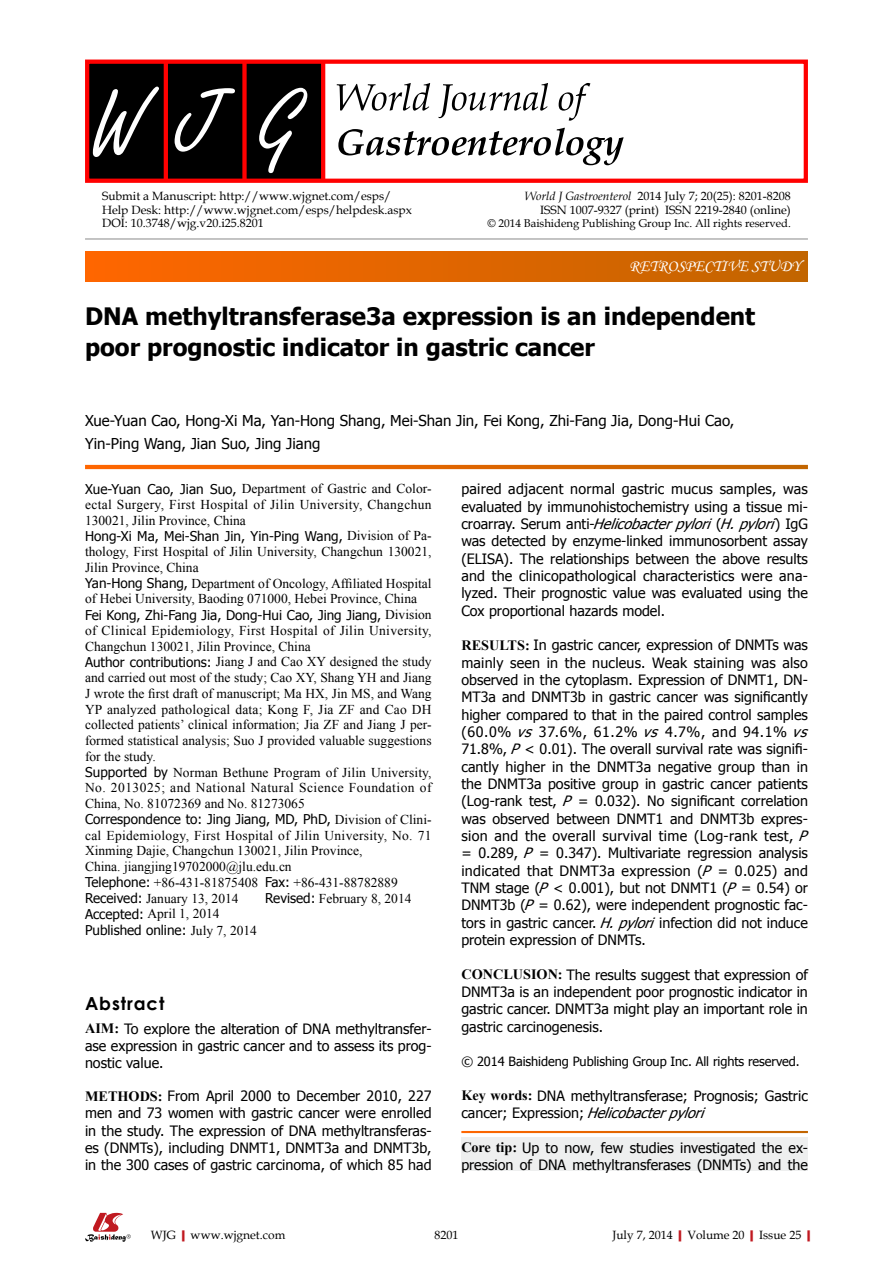
<style>
.page{position:relative;width:893px;height:1263px;background:#fff}
.page>*{position:absolute;margin:0;border:0;box-sizing:border-box;transform-origin:0 0}
.t1{font:700 24px/31.5px "Tahoma";color:#000}
.t2{font:700 18px "Century Gothic";letter-spacing:.05em;color:#000}
.t3{font:16.5px "Monotype Corsiva";color:#fff}
.t4{font:15px/22.5px "Tahoma";color:#000}
.t5{font:14.25px/17.4px "Tahoma";color:#000;text-align:justify}
.t6{font:13.5px/15.8px "Times New Roman";color:#000}
.t7{font:13.5px/16.6px "Tahoma";color:#000}
.t8{font:12.75px "Tahoma";letter-spacing:-.005em;color:#000}
.t9{font:12px/13.5px "Book Antiqua";color:#000}
.t10{font:11.25px "Book Antiqua";color:#000}
.s1{font-style:italic}
.s2{font-family:"Tahoma"}
.s3{font-family:"Times New Roman"}
.s4{font-family:"Times New Roman";font-weight:700}
.s5{font-weight:700;color:#c01920}
</style>
<div class="page">
<div style="left:461px;top:1137px;width:347px;height:33px;background:#eeefef"></div>
<div style="left:85px;top:252px;width:723px;height:29px;background:linear-gradient(to right,#f60,#c16500)"></div>
<hr style="left:85px;top:239px;width:723px;height:1px;background:#898989">
<div style="left:87px;top:61px;width:236px;height:121px;background:#000"></div>
<hr style="left:164px;top:61px;width:4px;height:121px;background:#f00">
<div style="left:242px;top:61px;width:5px;height:121px;background:#f00"></div>
<hr style="left:321px;top:61px;width:4px;height:121px;background:#f00">
<div style="left:85px;top:60px;width:723px;height:123px;border:4px solid #f00"></div>
<svg style="left:259px;top:88px;width:48px;height:85px"></svg>
<svg style="left:175px;top:88px;width:60px;height:64px"></svg>
<svg style="left:93px;top:87px;width:66px;height:70px"></svg>
<svg style="left:337px;top:83px;width:253px;height:38px"></svg>
<svg style="left:338px;top:128px;width:286px;height:37px"></svg>
<svg style="left:85px;top:465px;width:723px;height:4px"></svg>
<svg style="left:85px;top:1213px;width:46px;height:29px"></svg>
<p class="t9" style="left:102px;top:189px;width:311px">Submit a Manuscript: http://www.wjgnet.com/esps/<br>Help Desk: http://www.wjgnet.com/esps/helpdesk.aspx<br>DOI: 10.3748/wjg.v20.i25.8201</p>
<p class="t9" style="left:525px;top:189px;width:268px;text-align:right"><span class="s1">World J Gastroenterol</span> 2014 July 7; 20(25): 8201-8208<br>ISSN 1007-9327 (print) ISSN 2219-2840 (online)</p>
<p class="t10" style="left:487px;top:215px;width:305px">© 2014 Baishideng Publishing Group Inc. All rights reserved.</p>
<p class="t3" style="left:629px;top:256px;width:173px">RETROSPECTIVE STUDY</p>
<p class="t1" style="left:85px;top:298px;width:672px">DNA methyltransferase3a expression is an independent poor prognostic indicator in gastric cancer</p>
<p class="t4" style="left:85px;top:409px;width:651px">Xue-Yuan Cao, Hong-Xi Ma, Yan-Hong Shang, Mei-Shan Jin, Fei Kong, Zhi-Fang Jia, Dong-Hui Cao,<br>Yin-Ping Wang, Jian Suo, Jing Jiang</p>
<p class="t6" style="left:85px;top:480px;width:348px"><span class="s2">Xue-Yuan Cao, Jian Suo,</span> Department of Gastric and Color&shy;ectal Surgery, First Hospital of Jilin University, Changchun 130021, Jilin Province, China<br><span class="s2">Hong-Xi Ma, Mei-Shan Jin, Yin-Ping Wang,</span> Division of Pa&shy;thology, First Hospital of Jilin University, Changchun 130021, Jilin Province, China<br><span class="s2">Yan-Hong Shang,</span> Department of Oncology, Affiliated Hospital of Hebei University, Baoding 071000, Hebei Province, China <span class="s2">Fei Kong, Zhi-Fang Jia, Dong-Hui Cao, Jing Jiang,</span> Division of Clinical Epidemiology, First Hospital of Jilin University, Changchun 130021, Jilin Province, China<br><span class="s2">Author contributions:</span> Jiang J and Cao XY designed the study and carried out most of the study; Cao XY, Shang YH and Jiang J wrote the first draft of manuscript; Ma HX, Jin MS, and Wang YP analyzed pathological data; Kong F, Jia ZF and Cao DH collected patients’ clinical information; Jia ZF and Jiang J per&shy;formed statistical analysis; Suo J provided valuable suggestions for the study.<br><span class="s2">Supported by</span> Norman Bethune Program of Jilin University, No. 2013025; and National Natural Science Foundation of China, No. 81072369 and No. 81273065<br><span class="s2">Correspondence to: Jing Jiang, MD, PhD,</span> Division of Clini&shy;cal Epidemiology, First Hospital of Jilin University, No. 71<br>Xinming Dajie, Changchun 130021, Jilin Province,<br>China. jiangjing19702000@jlu.edu.cn<br><span class="s2">Telephone:</span> +86-431-81875408 <span class="s2">Fax:</span> +86-431-88782889<br><span class="s2">Received:</span> January 13, 2014</p>
<p class="t6" style="left:265px;top:890px;width:148px"><span class="s2">Revised:</span> February 8, 2014</p>
<p class="t7" style="left:85px;top:904px;width:173px">Accepted: <span class="s3">April 1, 2014<br></span>Published online: <span class="s3">July 7, 2014</span></p>
<p class="t2" style="left:85px;top:989px;width:81px">Abstract</p>
<p class="t5" style="left:85px;top:1019px;width:348px"><span class="s4">AIM:</span> To explore the alteration of DNA methyltransfer&shy;ase expression in gastric cancer and to assess its prog&shy;nostic value.</p>
<p class="t5" style="left:85px;top:1087px;width:348px"><span class="s4">METHODS:</span> From April 2000 to December 2010, 227 men and 73 women with gastric cancer were enrolled in the study. The expression of DNA methyltransferas&shy;es (DNMTs), including DNMT1, DNMT3a and DNMT3b, in the 300 cases of gastric carcinoma, of which 85 had</p>
<p class="t5" style="left:461px;top:480px;width:348px">paired adjacent normal gastric mucus samples, was evaluated by immunohistochemistry using a tissue mi&shy;croarray. Serum anti-<span class="s1">Helicobacterpylori</span>(<span class="s1">H.pylori</span>) IgG was detected by enzyme-linked immunosorbent assay (ELISA). The relationships between the above results and the clinicopathological characteristics were ana&shy;lyzed. Their prognostic value was evaluated using the Cox proportional hazards model.</p>
<p class="t5" style="left:461px;top:636px;width:353px;text-align:left"><span class="s4">RESULTS:</span> In gastric cancer, expression of DNMTs was mainly seen in the nucleus. Weak staining was also observed in the cytoplasm. Expression of DNMT1, DN-MT3a and DNMT3b in gastric cancer was significantly higher compared to that in the paired control samples (60.0% <span class="s1">vs</span> 37.6%, 61.2% <span class="s1">vs</span> 4.7%, and 94.1% <span class="s1">vs </span>71.8%, <span class="s1">P</span> &lt; 0.01). The overall survival rate was signifi&shy;cantly higher in the DNMT3a negative group than in the DNMT3a positive group in gastric cancer patients (Log-rank test, <span class="s1">P</span> = 0.032). No significant correlation was observed between DNMT1 and DNMT3b expres&shy;sion and the overall survival time (Log-rank test, <span class="s1">P </span>= 0.289, <span class="s1">P</span> = 0.347). Multivariate regression analysis indicated that DNMT3a expression (<span class="s1">P</span> = 0.025) and TNM stage (<span class="s1">P</span> &lt; 0.001), but not DNMT1 (<span class="s1">P</span> = 0.54) or DNMT3b (<span class="s1">P</span> = 0.62), were independent prognostic fac&shy;tors in gastric cancer. <span class="s1">H.pylori</span>infection did not induce protein expression of DNMTs.</p>
<p class="t5" style="left:461px;top:965px;width:348px"><span class="s4">CONCLUSION:</span> The results suggest that expression of DNMT3a is an independent poor prognostic indicator in gastric cancer. DNMT3a might play an important role in gastric carcinogenesis.</p>
<p class="t8" style="left:461px;top:1053px;width:340px">© 2014 Baishideng Publishing Group Inc. All rights reserved.</p>
<p class="t5" style="left:461px;top:1086px;width:348px"><span class="s4">Key words:</span> DNA methyltransferase; Prognosis; Gastric cancer; Expression; <span class="s1">Helicobacterpylori</span></p>
<p class="t5" style="left:461px;top:1138px;width:348px"><span class="s4">Core tip:</span> Up to now, few studies investigated the ex&shy;pression of DNA methyltransferases (DNMTs) and the</p>
<p class="t9" style="left:151px;top:1227px;width:136px">WJG<span class="s5">|</span>www.wjgnet.com</p>
<p class="t9" style="left:434px;top:1227px;width:25px">8201</p>
<p class="t9" style="left:612px;top:1227px;width:205px">July 7, 2014<span class="s5">|</span>Volume 20<span class="s5">|</span>Issue 25<span class="s5">|</span></p>
</div>
